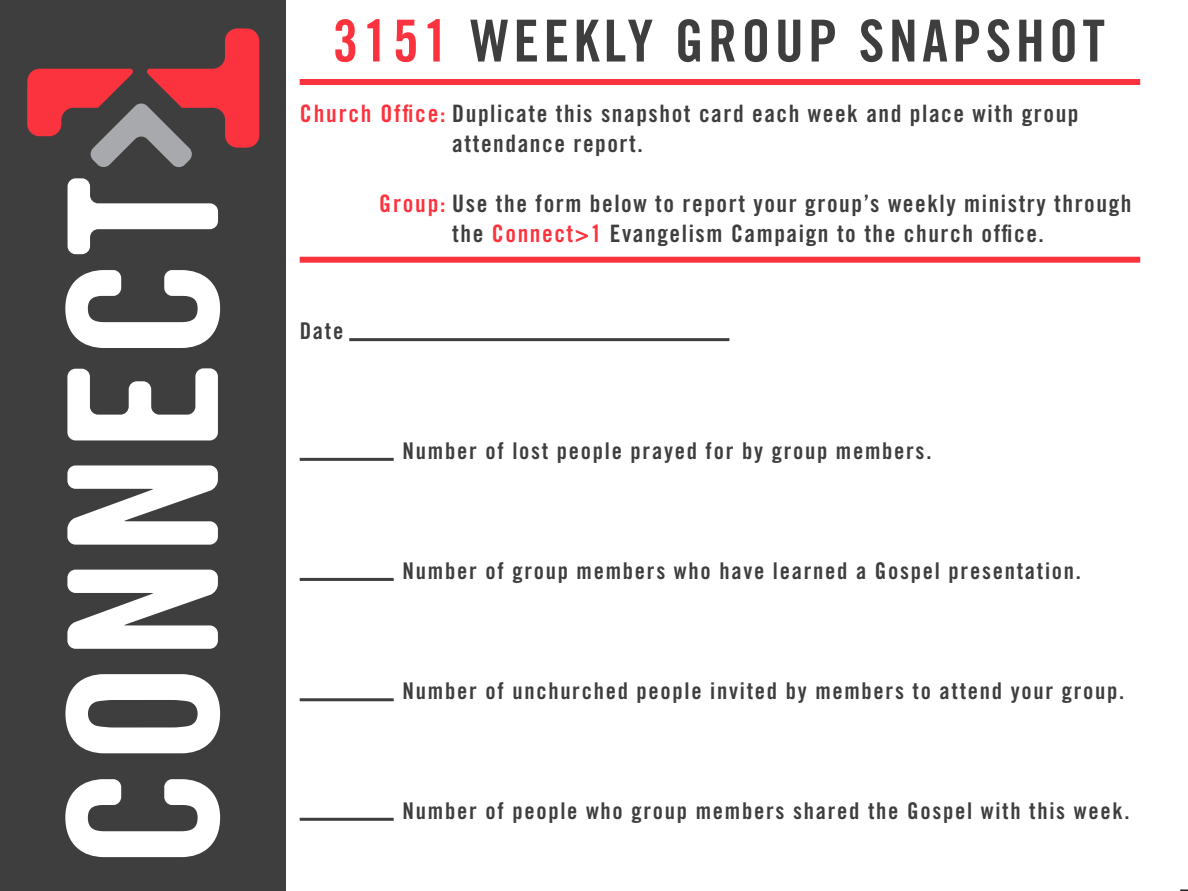
<style>
.page{position:relative;width:1188px;height:891px;background:#fff}
.page>*{position:absolute;margin:0;border:0;box-sizing:border-box;transform-origin:0 0}
.t1{font:57.9px "Trade Gothic LT Std Bd Cn 20";letter-spacing:.075em;color:#3e3e3f}
.t2{font:24px "Trade Gothic LT Std Bd Cn 20";letter-spacing:.065em;color:#3e3e3f}
.t3{font:23.1px "Trade Gothic LT Std Bd Cn 20";letter-spacing:.075em;color:#3e3e3f}
.s1{color:#fb333e}
</style>
<div class="page">
<div style="left:0;top:0;width:286px;height:891px;background:#3e3e3f"></div>
<svg style="left:65px;top:779px;width:155px;height:78px"></svg>
<svg style="left:65px;top:674px;width:155px;height:79px"></svg>
<svg style="left:67px;top:570px;width:151px;height:79px"></svg>
<svg style="left:67px;top:465px;width:151px;height:80px"></svg>
<svg style="left:67px;top:368px;width:151px;height:72px"></svg>
<svg style="left:65px;top:270px;width:155px;height:78px"></svg>
<svg style="left:68px;top:178px;width:150px;height:76px"></svg>
<svg style="left:27px;top:28px;width:232px;height:139px"></svg>
<div style="left:300px;top:79px;width:840px;height:6px;background:#fb333e"></div>
<div style="left:300px;top:257px;width:840px;height:6px;background:#fb333e"></div>
<hr style="left:349px;top:338px;width:380px;height:3px;background:#3e3e3f">
<hr style="left:300px;top:458px;width:94px;height:3px;background:#3e3e3f">
<hr style="left:300px;top:578px;width:94px;height:3px;background:#3e3e3f">
<hr style="left:300px;top:698px;width:94px;height:3px;background:#3e3e3f">
<hr style="left:300px;top:818px;width:94px;height:3px;background:#3e3e3f">
<h1 class="t1" style="left:333px;top:6px;width:774px"><span class="s1">3151</span> WEEKLY GROUP SNAPSHOT</h1>
<p class="t2" style="left:300px;top:99px;width:780px"><span class="s1">Church Office:</span> Duplicate this snapshot card each week and place with group</p>
<p class="t2" style="left:452px;top:129px;width:192px">attendance report.</p>
<p class="t2" style="left:379px;top:189px;width:754px"><span class="s1">Group:</span> Use the form below to report your group’s weekly ministry through</p>
<p class="t3" style="left:300px;top:317px;width:45px">Date</p>
<p class="t2" style="left:452px;top:219px;width:593px">the <span class="s1">Connect&gt;1</span> Evangelism Campaign to the church office.</p>
<p class="t3" style="left:402px;top:437px;width:530px">Number of lost people prayed for by group members.</p>
<p class="t3" style="left:402px;top:557px;width:680px">Number of group members who have learned a Gospel presentation.</p>
<p class="t3" style="left:402px;top:677px;width:723px">Number of unchurched people invited by members to attend your group.</p>
<p class="t3" style="left:402px;top:797px;width:728px">Number of people who group members shared the Gospel with this week.</p>
</div>
